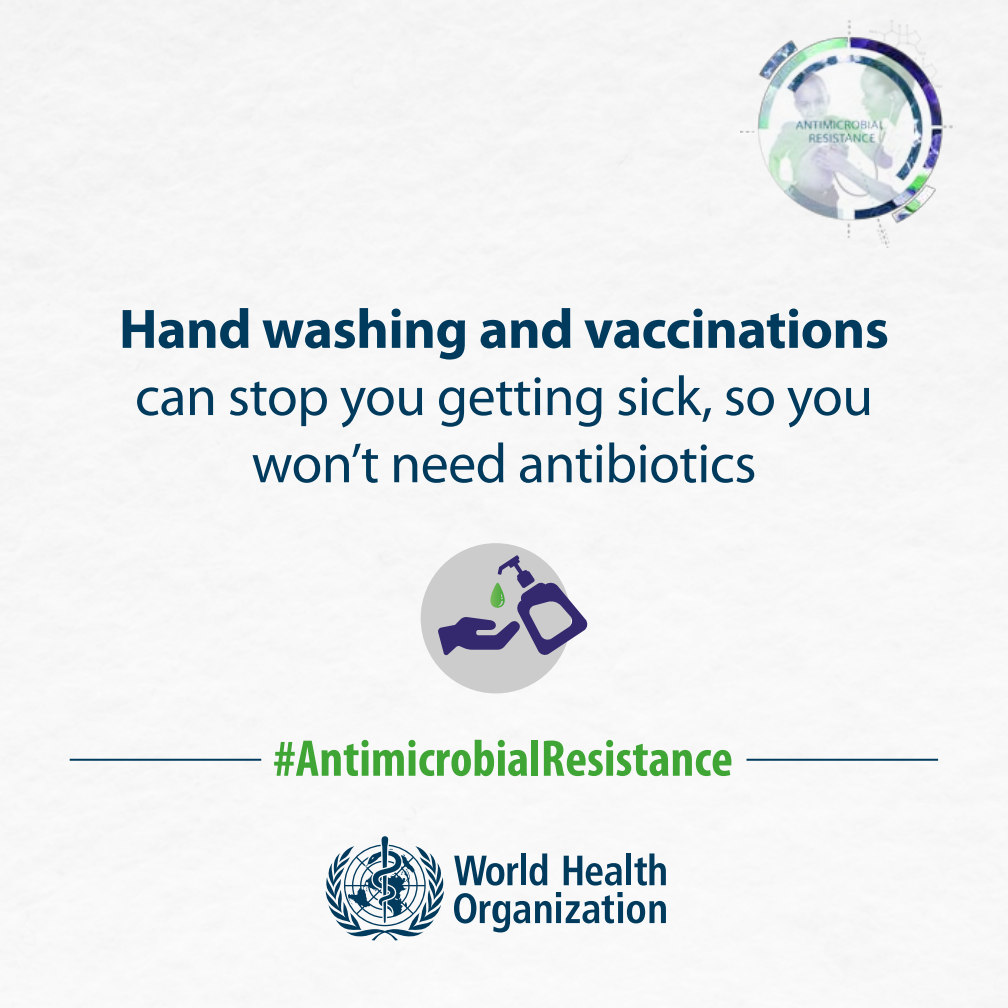
<style>
.page{position:relative;width:1008px;height:1008px;background:#fff}
.page>*{position:absolute;margin:0;border:0;box-sizing:border-box;transform-origin:0 0}
.t1{font:56px/67.2px "Myriad Pro";letter-spacing:-.01em;color:#003a5d;text-align:center}
.t2{font:700 56px "Myriad Pro";letter-spacing:-.01em;color:#003a5d}
.t3{font:700 condensed 52px "Myriad Pro";color:#3fa535}
</style>
<div class="page">
<svg style="left:323px;top:836px;width:123px;height:104px"></svg>
<svg style="left:454px;top:856px;width:64px;height:30px"></svg>
<div style="left:521px;top:853px;width:5px;height:32px;background:#003a5d"></div>
<svg style="left:530px;top:853px;width:17px;height:33px"></svg>
<svg style="left:564px;top:856px;width:58px;height:30px"></svg>
<div style="left:626px;top:853px;width:5px;height:32px;background:#003a5d"></div>
<svg style="left:634px;top:853px;width:32px;height:33px"></svg>
<svg style="left:454px;top:892px;width:212px;height:40px"></svg>
<hr style="left:70px;top:759px;width:191px;height:2px;background:#003a5d">
<hr style="left:747px;top:759px;width:191px;height:2px;background:#003a5d">
<div style="left:421px;top:543px;width:150px;height:150px;background:#ccc;border-radius:50%"></div>
<svg style="left:438px;top:555px;width:150px;height:101px"></svg>
<img style="left:741px;top:21px;width:216px;height:227px">
<p class="t2" style="left:119px;top:292px;width:771px">Hand washing and vaccinations</p>
<p class="t1" style="left:135px;top:362px;width:740px">can stop you getting sick, so you won’t need antibiotics</p>
<p class="t3" style="left:273px;top:726px;width:461px">#AntimicrobialResistance</p>
</div>
